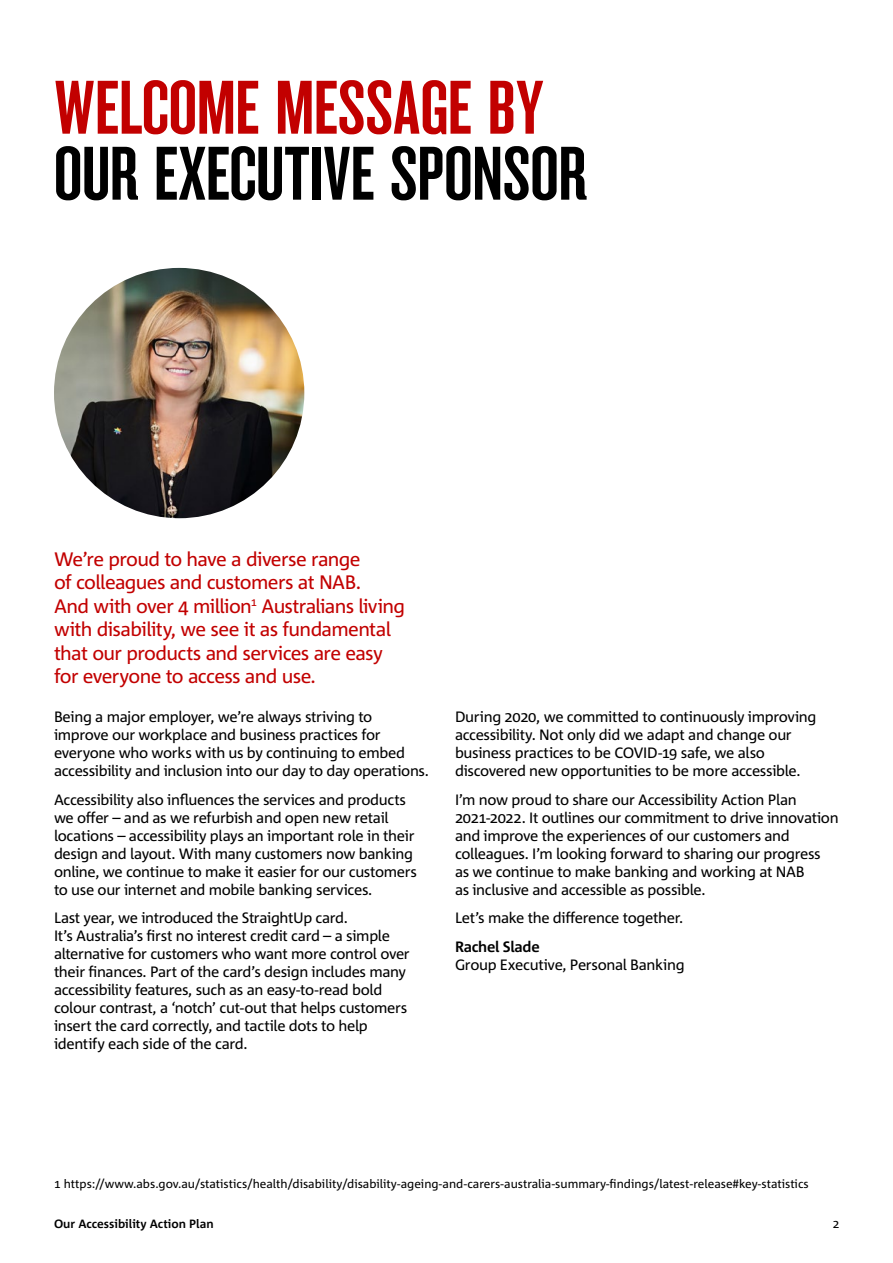
<style>
.page{position:relative;width:893px;height:1263px;background:#fff}
.page>*{position:absolute;margin:0;border:0;box-sizing:border-box;transform-origin:0 0}
.t1{font:70.5px "NAB Impact";color:#000}
.t2{font:70.5px "NAB Impact";color:#c20000}
.t3{font:19.5px/23.4px "Corpid C1";letter-spacing:-.035em;color:#c20000}
.t4{font:15px/18px "Corpid C1";letter-spacing:-.025em;color:#000}
.t5{font:700 15px "Corpid C1";letter-spacing:-.02em;color:#000}
.t6{font:12px "Corpid C1";color:#000}
.t7{font:700 12px "Corpid C1";color:#000}
</style>
<div class="page">
<img style="left:54px;top:268px;width:250px;height:250px;border-radius:125px">
<h1 class="t2" style="left:54px;top:77px;width:492px">WELCOME MESSAGE BY</h1>
<h1 class="t1" style="left:54px;top:143px;width:535px">OUR EXECUTIVE SPONSOR</h1>
<h2 class="t3" style="left:54px;top:547px;width:353px">We’re proud to have a diverse range<br>of colleagues and customers at NAB.<br>And with over 4 million<sup>1</sup> Australians living with disability, we see it as fundamental that our products and services are easy for everyone to access and use.</h2>
<p class="t4" style="left:54px;top:707px;width:376px">Being a major employer, we’re always striving to improve our workplace and business practices for everyone who works with us by continuing to embed accessibility and inclusion into our day to day operations.</p>
<p class="t4" style="left:54px;top:790px;width:364px">Accessibility also influences the services and products we offer – and as we refurbish and open new retail locations – accessibility plays an important role in their design and layout. With many customers now banking online, we continue to make it easier for our customers to use our internet and mobile banking services.</p>
<p class="t4" style="left:54px;top:909px;width:357px">Last year, we introduced the StraightUp card.<br>It’s Australia’s first no interest credit card – a simple alternative for customers who want more control over their finances. Part of the card’s design includes many accessibility features, such as an easy-to-read bold colour contrast, a ‘notch’ cut-out that helps customers insert the card correctly, and tactile dots to help identify each side of the card.</p>
<p class="t4" style="left:455px;top:707px;width:363px">During 2020, we committed to continuously improving accessibility. Not only did we adapt and change our business practices to be COVID-19 safe, we also discovered new opportunities to be more accessible.</p>
<p class="t4" style="left:455px;top:790px;width:385px">I’m now proud to share our Accessibility Action Plan 2021-2022. It outlines our commitment to drive innovation and improve the experiences of our customers and colleagues. I’m looking forward to sharing our progress<br>as we continue to make banking and working at NAB<br>as inclusive and accessible as possible.</p>
<p class="t4" style="left:455px;top:909px;width:230px">Let’s make the difference together.</p>
<p class="t5" style="left:455px;top:937px;width:86px">Rachel Slade</p>
<p class="t4" style="left:455px;top:955px;width:231px">Group Executive, Personal Banking</p>
<p class="t6" style="left:54px;top:1176px;width:756px">1 https://www.abs.gov.au/statistics/health/disability/disability-ageing-and-carers-australia-summary-findings/latest-release#key-statistics</p>
<p class="t7" style="left:54px;top:1216px;width:161px">Our Accessibility Action Plan</p>
<p class="t6" style="left:833px;top:1216px;width:8px">2</p>
</div>
